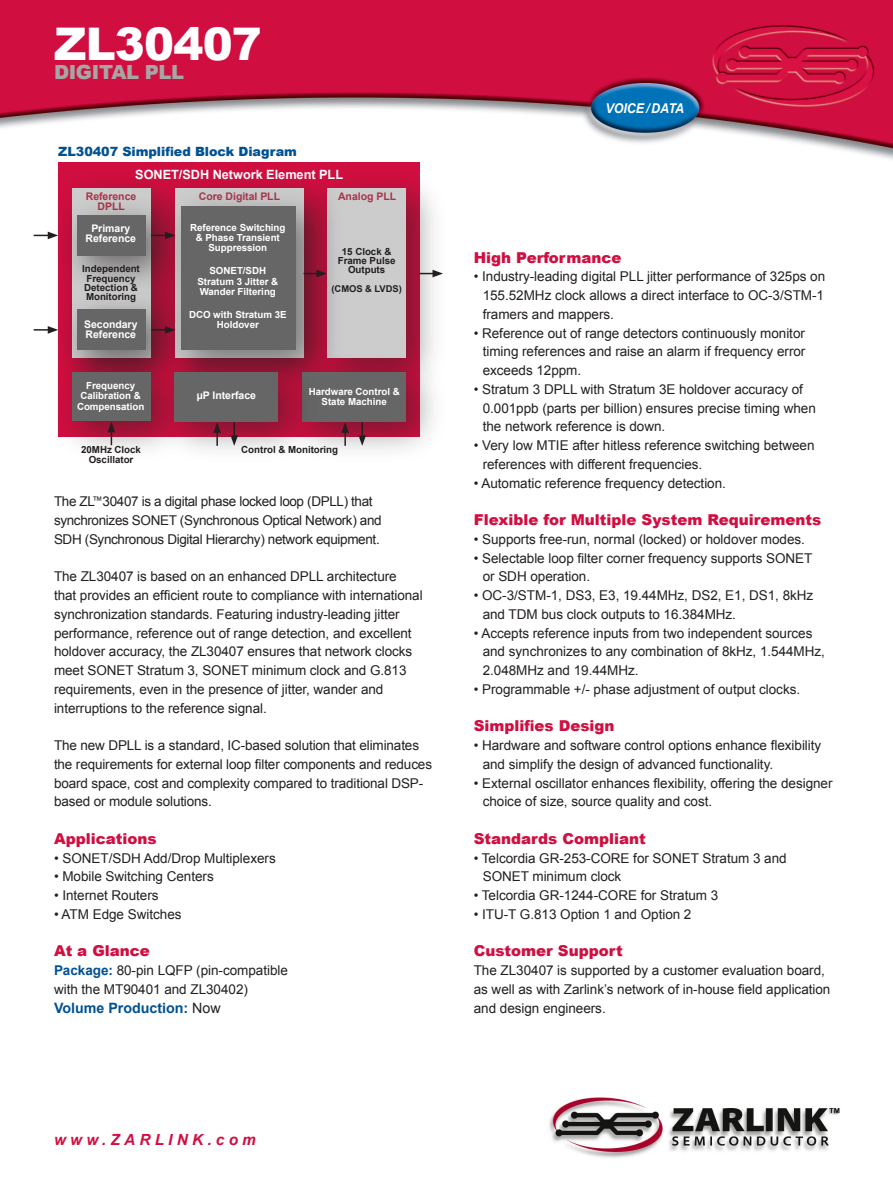
<style>
.page{position:relative;width:893px;height:1188px;background:#fff}
.page>*{position:absolute;margin:0;border:0;box-sizing:border-box;transform-origin:0 0}
.t1{font:900 45px "Arial";letter-spacing:-.015em;color:#fff}
.t2{font:900 19.5px "Arial";letter-spacing:-.02em;color:#a6a6a5}
.t3{font:italic 700 15.3px "Arial";letter-spacing:.275em;color:#d10e40}
.headers{font:900 15px "Arial";color:#d10e40}
.bodytext{font:900 15px "Arial";color:#d10e40}
.bodytext-2{font:700 14.25px "Arial";color:#005193}
.bodytext-3{font:13.5px/18.8px "Arial";letter-spacing:-.005em;color:#231f20}
.bodytext-4{font:13.5px/18.8px "Arial";letter-spacing:-.025em;color:#231f20}
.t4{font:italic 700 13.5px "Arial";color:#fff;scale:.92 1}
.bodytext-5{font:900 12.75px "Arial";letter-spacing:-.005em;color:#005193}
.bodytext-6{font:700 12.75px "Arial";letter-spacing:-.005em;color:#fff}
.bodytext-7{font:700 10.5px "Arial";letter-spacing:-.005em;color:#fff}
.bodytext-8{font:700 10.5px "Arial";letter-spacing:-.005em;color:#a83448}
.bodytext-9{font:700 9.75px/10.2px "Arial";letter-spacing:-.005em;color:#fff;text-align:center}
.bodytext-10{font:700 9.75px/9.3px "Arial";letter-spacing:-.005em;color:#231f20;text-align:center}
.bodytext-11{font:700 9.45px "Arial";letter-spacing:-.005em;color:#231f20}
.s1{font-weight:700;color:#005193}
.s2{font-weight:400;color:#231f20}
</style>
<div class="page">
<img style="left:0;top:0;width:893px;height:163px">
<img style="left:549px;top:1097px;width:291px;height:61px">
<div style="left:58px;top:163px;width:362px;height:274px;background:#d10e40"></div>
<div style="left:54px;top:170px;width:137px;height:228px;background:#231f20;opacity:.5"></div>
<div style="left:72px;top:188px;width:79px;height:170px;background:#ccc"></div>
<div style="left:309px;top:170px;width:137px;height:228px;background:#231f20;opacity:.5"></div>
<div style="left:327px;top:188px;width:79px;height:170px;background:#ccc"></div>
<div style="left:157px;top:170px;width:186px;height:228px;background:#231f20;opacity:.5"></div>
<div style="left:163px;top:188px;width:172px;height:200px;background:#231f20;opacity:.5"></div>
<div style="left:181px;top:206px;width:115px;height:144px;background:#666"></div>
<div style="left:59px;top:292px;width:126px;height:98px;background:#231f20;opacity:.6"></div>
<div style="left:77px;top:310px;width:68px;height:40px;background:#666"></div>
<div style="left:59px;top:197px;width:126px;height:98px;background:#231f20;opacity:.6"></div>
<div style="left:77px;top:215px;width:68px;height:41px;background:#666"></div>
<div style="left:54px;top:354px;width:137px;height:107px;background:#231f20;opacity:.5"></div>
<div style="left:72px;top:372px;width:79px;height:49px;background:#666"></div>
<div style="left:285px;top:354px;width:161px;height:107px;background:#231f20;opacity:.5"></div>
<div style="left:303px;top:372px;width:103px;height:50px;background:#666"></div>
<div style="left:157px;top:354px;width:161px;height:107px;background:#231f20;opacity:.5"></div>
<div style="left:175px;top:372px;width:103px;height:50px;background:#666"></div>
<svg style="left:34px;top:232px;width:24px;height:7px"></svg>
<svg style="left:34px;top:326px;width:24px;height:8px"></svg>
<svg style="left:151px;top:232px;width:24px;height:7px"></svg>
<svg style="left:151px;top:326px;width:24px;height:8px"></svg>
<svg style="left:304px;top:270px;width:23px;height:7px"></svg>
<svg style="left:419px;top:270px;width:24px;height:7px"></svg>
<svg style="left:108px;top:422px;width:7px;height:23px"></svg>
<svg style="left:213px;top:422px;width:8px;height:24px"></svg>
<svg style="left:230px;top:422px;width:8px;height:24px"></svg>
<svg style="left:341px;top:422px;width:8px;height:24px"></svg>
<svg style="left:358px;top:422px;width:8px;height:24px"></svg>
<p class="t1" style="left:54px;top:19px;width:209px">ZL30407</p>
<p class="t2" style="left:54px;top:62px;width:132px">DIGITAL PLL</p>
<p class="bodytext-5" style="left:58px;top:144px;width:240px">ZL30407 Simplified Block Diagram</p>
<p class="bodytext-6" style="left:135px;top:168px;width:209px">SONET/SDH Network Element PLL</p>
<p class="bodytext-8" style="left:86px;top:190px;width:52px">Reference</p>
<p class="bodytext-8" style="left:199px;top:190px;width:83px">Core Digital PLL</p>
<p class="bodytext-8" style="left:97px;top:200px;width:29px">DPLL</p>
<p class="bodytext-8" style="left:338px;top:190px;width:60px">Analog PLL</p>
<p class="bodytext-7" style="left:91px;top:223px;width:40px">Primary</p>
<p class="bodytext-7" style="left:86px;top:233px;width:52px">Reference</p>
<p class="bodytext-10" style="left:82px;top:264px;width:59px">Independent</p>
<p class="bodytext-10" style="left:87px;top:274px;width:51px">Frequency</p>
<p class="bodytext-10" style="left:84px;top:283px;width:55px">Detection &amp;</p>
<p class="bodytext-10" style="left:86px;top:292px;width:52px">Monitoring</p>
<p class="bodytext-7" style="left:84px;top:318px;width:55px">Secondary</p>
<p class="bodytext-7" style="left:86px;top:328px;width:52px">Reference</p>
<p class="bodytext-9" style="left:190px;top:222px;width:97px">Reference Switching</p>
<p class="bodytext-9" style="left:196px;top:232px;width:86px">&amp; Phase Transient<br>Suppression</p>
<p class="bodytext-9" style="left:209px;top:266px;width:58px">SONET/SDH</p>
<p class="bodytext-9" style="left:197px;top:276px;width:82px;text-align:left">Stratum 3 Jitter &amp;<br>Wander Filtering</p>
<p class="bodytext-9" style="left:189px;top:310px;width:99px">DCO with Stratum 3E<br>Holdover</p>
<p class="bodytext-10" style="left:338px;top:247px;width:59px">15 Clock &amp;<br>Frame Pulse<br>Outputs</p>
<p class="bodytext-11" style="left:331px;top:283px;width:72px">(CMOS &amp; LVDS)</p>
<p class="bodytext-9" style="left:77px;top:381px;width:69px">Frequency<br>Calibration &amp;<br>Compensation</p>
<p class="bodytext-7" style="left:197px;top:390px;width:61px">µP Interface</p>
<p class="bodytext-9" style="left:309px;top:386px;width:93px">Hardware Control &amp;<br>State Machine</p>
<p class="bodytext-10" style="left:81px;top:445px;width:61px">20MHz Clock<br>Oscillator</p>
<p class="bodytext-10" style="left:241px;top:445px;width:98px">Control &amp; Monitoring</p>
<p class="bodytext-4" style="left:54px;top:492px;width:329px">The ZL<sup>™</sup>30407 is a digital phase locked loop (DPLL) that synchronizes SONET (Synchronous Optical Network) and<br>SDH (Synchronous Digital Hierarchy) network equipment.</p>
<p class="bodytext-3" style="left:54px;top:567px;width:370px">The ZL30407 is based on an enhanced DPLL architecture<br>that provides an efficient route to compliance with international synchronization standards. Featuring industry-leading jitter performance, reference out of range detection, and excellent holdover accuracy, the ZL30407 ensures that network clocks meet SONET Stratum 3, SONET minimum clock and G.813 requirements, even in the presence of jitter, wander and interruptions to the reference signal.</p>
<p class="bodytext-3" style="left:54px;top:736px;width:380px">The new DPLL is a standard, IC-based solution that eliminates the requirements for external loop filter components and reduces board space, cost and complexity compared to traditional DSP&shy;based or module solutions.</p>
<p class="headers" style="left:54px;top:830px;width:104px">Applications</p>
<p class="bodytext-3" style="left:54px;top:848px;width:223px">• SONET/SDH Add/Drop Multiplexers</p>
<p class="bodytext-3" style="left:54px;top:867px;width:161px">• Mobile Switching Centers</p>
<p class="bodytext-3" style="left:54px;top:886px;width:106px">• Internet Routers</p>
<p class="bodytext-3" style="left:54px;top:905px;width:129px">• ATM Edge Switches</p>
<p class="bodytext" style="left:54px;top:943px;width:97px">At a Glance</p>
<p class="bodytext-3" style="left:54px;top:961px;width:235px"><span class="s1">Package:</span> 80-pin LQFP (pin-compatible with the MT90401 and ZL30402)</p>
<p class="bodytext-2" style="left:54px;top:999px;width:168px">Volume Production: <span class="s2">Now</span></p>
<p class="t4" style="left:605px;top:100px;width:87px">VOICE / DATA</p>
<p class="headers" style="left:474px;top:249px;width:149px">High Performance</p>
<p class="bodytext-3" style="left:483px;top:267px;width:344px;text-align:justify;text-indent:-9px">• Industry-leading digital PLL jitter performance of 325ps on 155.52MHz clock allows a direct interface to OC-3/STM-1 framers and mappers.</p>
<p class="bodytext-3" style="left:483px;top:323px;width:324px;text-align:justify;text-indent:-9px">• Reference out of range detectors continuously monitor timing references and raise an alarm if frequency error exceeds 12ppm.</p>
<p class="bodytext-3" style="left:483px;top:380px;width:335px;text-indent:-9px">• Stratum 3 DPLL with Stratum 3E holdover accuracy of<br>0.001ppb (parts per billion) ensures precise timing when the network reference is down.</p>
<p class="bodytext-3" style="left:483px;top:436px;width:333px;text-indent:-9px">• Very low MTIE after hitless reference switching between references with different frequencies.</p>
<p class="bodytext-3" style="left:474px;top:473px;width:254px">• Automatic reference frequency detection.</p>
<p class="headers" style="left:474px;top:511px;width:349px">Flexible for Multiple System Requirements</p>
<p class="bodytext-3" style="left:474px;top:530px;width:333px">• Supports free-run, normal (locked) or holdover modes.</p>
<p class="bodytext-3" style="left:483px;top:548px;width:331px;text-indent:-9px">• Selectable loop filter corner frequency supports SONET or SDH operation.</p>
<p class="bodytext-3" style="left:483px;top:586px;width:332px;text-indent:-9px">• OC-3/STM-1, DS3, E3, 19.44MHz, DS2, E1, DS1, 8kHz and TDM bus clock outputs to 16.384MHz.</p>
<p class="bodytext-3" style="left:483px;top:623px;width:344px;text-indent:-9px">• Accepts reference inputs from two independent sources and synchronizes to any combination of 8kHz, 1.544MHz,<br>2.048MHz and 19.44MHz.</p>
<p class="bodytext-3" style="left:474px;top:680px;width:328px">• Programmable +/- phase adjustment of output clocks.</p>
<p class="headers" style="left:474px;top:718px;width:142px">Simplifies Design</p>
<p class="bodytext-3" style="left:483px;top:736px;width:340px;text-indent:-9px">• Hardware and software control options enhance flexibility and simplify the design of advanced functionality.</p>
<p class="bodytext-3" style="left:483px;top:773px;width:351px;text-indent:-9px">• External oscillator enhances flexibility, offering the designer choice of size, source quality and cost.</p>
<p class="headers" style="left:474px;top:830px;width:174px">Standards Compliant</p>
<p class="bodytext-3" style="left:483px;top:848px;width:306px;text-indent:-9px">• Telcordia GR-253-CORE for SONET Stratum 3 and<br>SONET minimum clock</p>
<p class="bodytext-3" style="left:474px;top:886px;width:246px">• Telcordia GR-1244-CORE for Stratum 3</p>
<p class="bodytext-3" style="left:474px;top:905px;width:219px">• ITU-T G.813 Option 1 and Option 2</p>
<p class="headers" style="left:474px;top:943px;width:151px">Customer Support</p>
<p class="bodytext-3" style="left:474px;top:961px;width:358px">The ZL30407 is supported by a customer evaluation board, as well as with Zarlink’s network of in-house field application and design engineers.</p>
<p class="t3" style="left:54px;top:1131px;width:203px">www.ZARLINK.com</p>
</div>
